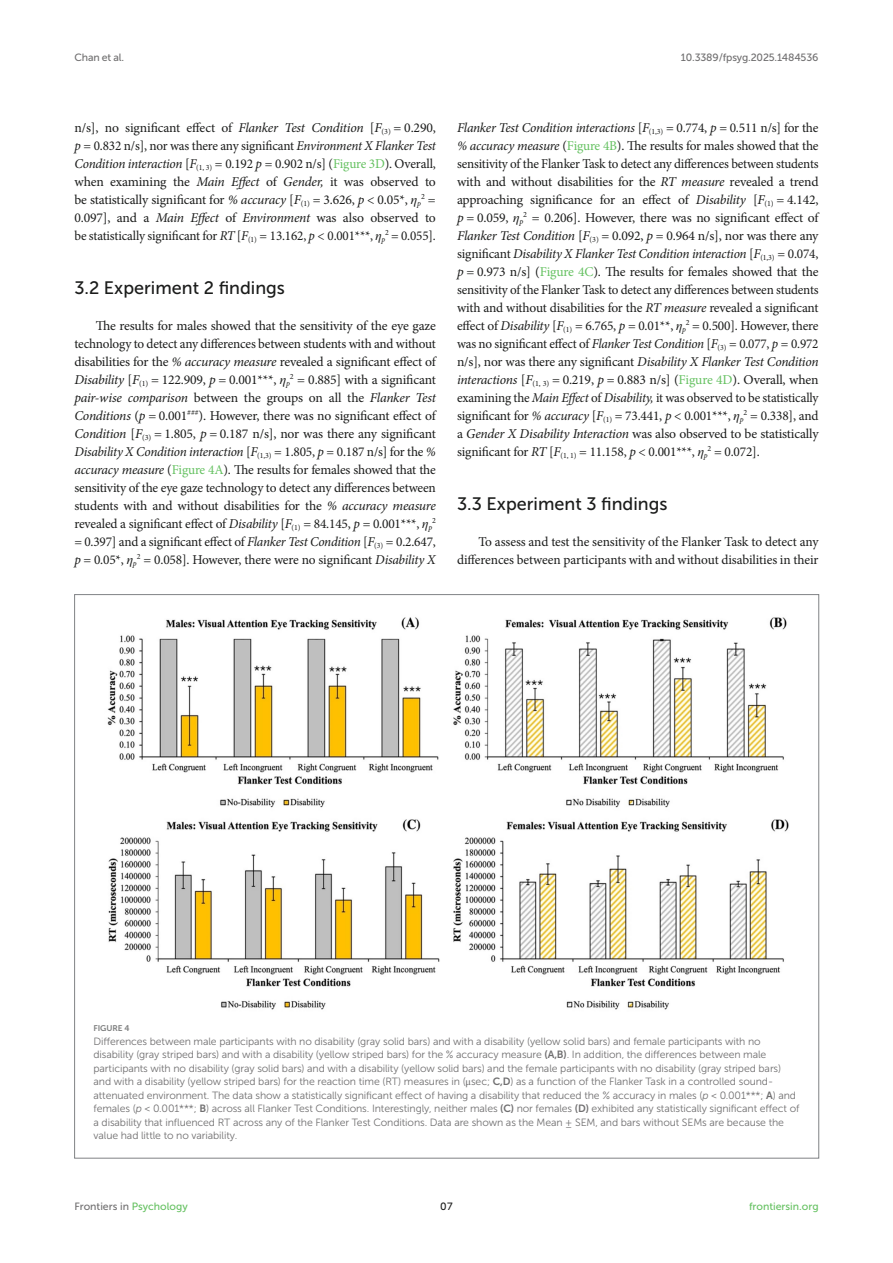
<style>
.page{position:relative;width:893px;height:1263px;background:#fff}
.page>*{position:absolute;margin:0;border:0;box-sizing:border-box;transform-origin:0 0}
.HEAD_2{font:18px "Museo Sans 500";color:#1b1c1b}
.TEXT{font:13.5px/18px "Minion Pro";letter-spacing:-.01em;color:#1b1c1b;text-align:justify}
.FIG_LEG{font:10.5px/13.5px "Museo Sans 300";letter-spacing:-.01em;color:#706f70}
.t1{font:10.5px "Museo Sans 500";letter-spacing:-.015em;color:#706f70}
.t2{font:10.5px "Museo Sans 500";color:#65c161}
.t3{font:10.5px "Museo Sans 500";color:#1b1c1b}
.FIG_HD{font:8.25px "Museo Sans 700";letter-spacing:-.01em;color:#7e7f7f}
.TEXT-2{font:7.95px "Minion Pro";color:#1b1c1b}
.s1{font-style:italic}
.s2{color:#65c161}
.s3{font-family:"STIX General";font-style:italic}
.s4{font-size:13.5px}
.s5{font-family:"Museo Sans 700"}
.s6{font-family:"STIX General"}
</style>
<div class="page">
<img style="left:107px;top:617px;width:682px;height:393px">
<p class="t1" style="left:74px;top:51px;width:51px">Chan et al.</p>
<p class="t1" style="left:681px;top:51px;width:139px">10.3389/fpsyg.2025.1484536</p>
<p class="TEXT" style="left:74px;top:119px;width:363px">n/s], no significant effect of <span class="s1">Flanker Test Condition</span> [<span class="s1">F</span><sub>(3)</sub> = 0.290, <span class="s1">p</span> = 0.832 n/s], nor was there any significant <span class="s1">Environment X Flanker Test Condition interaction</span> [<span class="s1">F</span><sub>(1,</sub> <sub>3)</sub> = 0.192 <span class="s1">p</span> = 0.902 n/s] (<span class="s2">Figure 3D</span>). Overall, when examining the <span class="s1">Main Effect</span> of <span class="s1">Gender,</span> it was observed to be statistically significant for <span class="s1">% accuracy</span> [<span class="s1">F</span><sub>(1)</sub> = 3.626, <span class="s1">p</span> &lt; 0.05*, <span class="s3">η</span><sub>p</sub></p>
<p class="TEXT-2" style="left:421px;top:191px;width:16px">2 <span class="s4">=</span></p>
<p class="TEXT" style="left:74px;top:209px;width:363px">0.097], and a <span class="s1">Main Effect</span> of <span class="s1">Environment</span> was also observed to be statistically significant for <span class="s1">RT</span> [<span class="s1">F</span><sub>(1)</sub> = 13.162, <span class="s1">p</span> &lt; 0.001***, <span class="s3">η</span><sub>p</sub><sup>2</sup> = 0.055].</p>
<p class="HEAD_2" style="left:74px;top:278px;width:212px">3.2 Experiment 2 findings</p>
<p class="TEXT" style="left:74px;top:317px;width:363px;text-indent:21px">The results for males showed that the sensitivity of the eye gaze technology to detect any differences between students with and without disabilities for the <span class="s1">% accuracy measure</span> revealed a significant effect of <span class="s1">Disability</span> [<span class="s1">F</span><sub>(1)</sub> = 122.909, <span class="s1">p</span> = 0.001***, <span class="s3">η</span><sub>p</sub><sup>2</sup> = 0.885] with a significant <span class="s1">pair-wise comparison</span> between the groups on all the <span class="s1">Flanker Test Conditions</span> (<span class="s1">p</span> = 0.001<sup>###</sup>). However, there was no significant effect of <span class="s1">Condition</span> [<span class="s1">F</span><sub>(3)</sub> = 1.805, <span class="s1">p</span> = 0.187 n/s], nor was there any significant <span class="s1">Disability X Condition interaction</span> [<span class="s1">F</span><sub>(1,3)</sub> = 1.805, <span class="s1">p</span> = 0.187 n/s] for the <span class="s1">% accuracy measure</span> (<span class="s2">Figure 4A</span>). The results for females showed that the sensitivity of the eye gaze technology to detect any differences between students with and without disabilities for the <span class="s1">% accuracy measure </span>revealed a significant effect of <span class="s1">Disability</span> [<span class="s1">F</span><sub>(1)</sub> = 84.145, <span class="s1">p</span> = 0.001***, <span class="s3">η</span><sub>p</sub></p>
<p class="TEXT-2" style="left:432px;top:515px;width:5px">2</p>
<p class="TEXT" style="left:74px;top:533px;width:363px">= 0.397] and a significant effect of <span class="s1">Flanker Test Condition</span> [<span class="s1">F</span><sub>(3)</sub> = 0.2.647, <span class="s1">p</span> = 0.05*, <span class="s3">η</span><sub>p</sub><sup>2</sup> = 0.058]. However, there were no significant <span class="s1">Disability X</span></p>
<p class="TEXT" style="left:457px;top:119px;width:363px"><span class="s1">Flanker Test Condition interactions</span> [<span class="s1">F</span><sub>(1,3)</sub> = 0.774, <span class="s1">p</span> = 0.511 n/s] for the <span class="s1">% accuracy measure</span> (<span class="s2">Figure 4B</span>). The results for males showed that the sensitivity of the Flanker Task to detect any differences between students with and without disabilities for the <span class="s1">RT measure</span> revealed a trend approaching significance for an effect of <span class="s1">Disability</span> [<span class="s1">F</span><sub>(1)</sub> = 4.142, <span class="s1">p</span> = 0.059, <span class="s3">η</span><sub>p</sub><sup>2</sup> = 0.206]. However, there was no significant effect of <span class="s1">Flanker Test Condition</span> [<span class="s1">F</span><sub>(3)</sub> = 0.092, <span class="s1">p</span> = 0.964 n/s], nor was there any significant <span class="s1">Disability X Flanker Test Condition interaction</span> [<span class="s1">F</span><sub>(1,3)</sub> = 0.074, <span class="s1">p</span> = 0.973 n/s] (<span class="s2">Figure 4C</span>). The results for females showed that the sensitivity of the Flanker Task to detect any differences between students with and without disabilities for the <span class="s1">RT measure</span> revealed a significant effect of <span class="s1">Disability</span> [<span class="s1">F</span><sub>(1)</sub> = 6.765, <span class="s1">p</span> = 0.01**, <span class="s3">η</span><sub>p</sub><sup>2</sup> = 0.500]. However, there was no significant effect of <span class="s1">Flanker Test Condition</span> [<span class="s1">F</span><sub>(3)</sub> = 0.077, <span class="s1">p</span> = 0.972 n/s], nor was there any significant <span class="s1">Disability X Flanker Test Condition interactions</span> [<span class="s1">F</span><sub>(1,</sub> <sub>3)</sub> = 0.219, <span class="s1">p</span> = 0.883 n/s] (<span class="s2">Figure 4D</span>). Overall, when examining the <span class="s1">Main Effect</span> of <span class="s1">Disability,</span> it was observed to be statistically significant for <span class="s1">% accuracy</span> [<span class="s1">F</span><sub>(1)</sub> = 73.441, <span class="s1">p</span> &lt; 0.001***, <span class="s3">η</span><sub>p</sub><sup>2</sup> = 0.338], and a <span class="s1">Gender X Disability Interaction</span> was also observed to be statistically significant for <span class="s1">RT</span> [<span class="s1">F</span><sub>(1,</sub> <sub>1)</sub> = 11.158, <span class="s1">p</span> &lt; 0.001***, <span class="s3">η</span><sub>p</sub><sup>2</sup> = 0.072].</p>
<p class="HEAD_2" style="left:457px;top:494px;width:212px">3.3 Experiment 3 findings</p>
<p class="TEXT" style="left:457px;top:533px;width:363px;text-align:right">To assess and test the sensitivity of the Flanker Task to detect any differences between participants with and without disabilities in their</p>
<p class="FIG_HD" style="left:94px;top:1024px;width:37px">FIGURE 4</p>
<p class="FIG_LEG" style="left:94px;top:1034px;width:707px">Differences between male participants with no disability (gray solid bars) and with a disability (yellow solid bars) and female participants with no disability (gray striped bars) and with a disability (yellow striped bars) for the % accuracy measure <span class="s5">(A,B)</span>. In addition, the differences between male participants with no disability (gray solid bars) and with a disability (yellow solid bars) and the female participants with no disability (gray striped bars) and with a disability (yellow striped bars) for the reaction time (RT) measures in (<span class="s6">μ</span>sec; <span class="s5">C,D</span>) as a function of the Flanker Task in a controlled sound&shy;attenuated environment. The data show a statistically significant effect of having a disability that reduced the % accuracy in males (<span class="s1">p</span> &lt; 0.001***; <span class="s5">A</span>) and females (<span class="s1">p</span> &lt; 0.001***; <span class="s5">B</span>) across all Flanker Test Conditions. Interestingly, neither males <span class="s5">(C)</span> nor females <span class="s5">(D)</span> exhibited any statistically significant effect of a disability that influenced RT across any of the Flanker Test Conditions. Data are shown as the Mean ± SEM, and bars without SEMs are because the value had little to no variability.</p>
<p class="t1" style="left:74px;top:1200px;width:115px">Frontiers in <span class="s2">Psychology</span></p>
<p class="t3" style="left:440px;top:1200px;width:14px">07</p>
<p class="t2" style="left:749px;top:1200px;width:71px">frontiersin.org</p>
</div>
